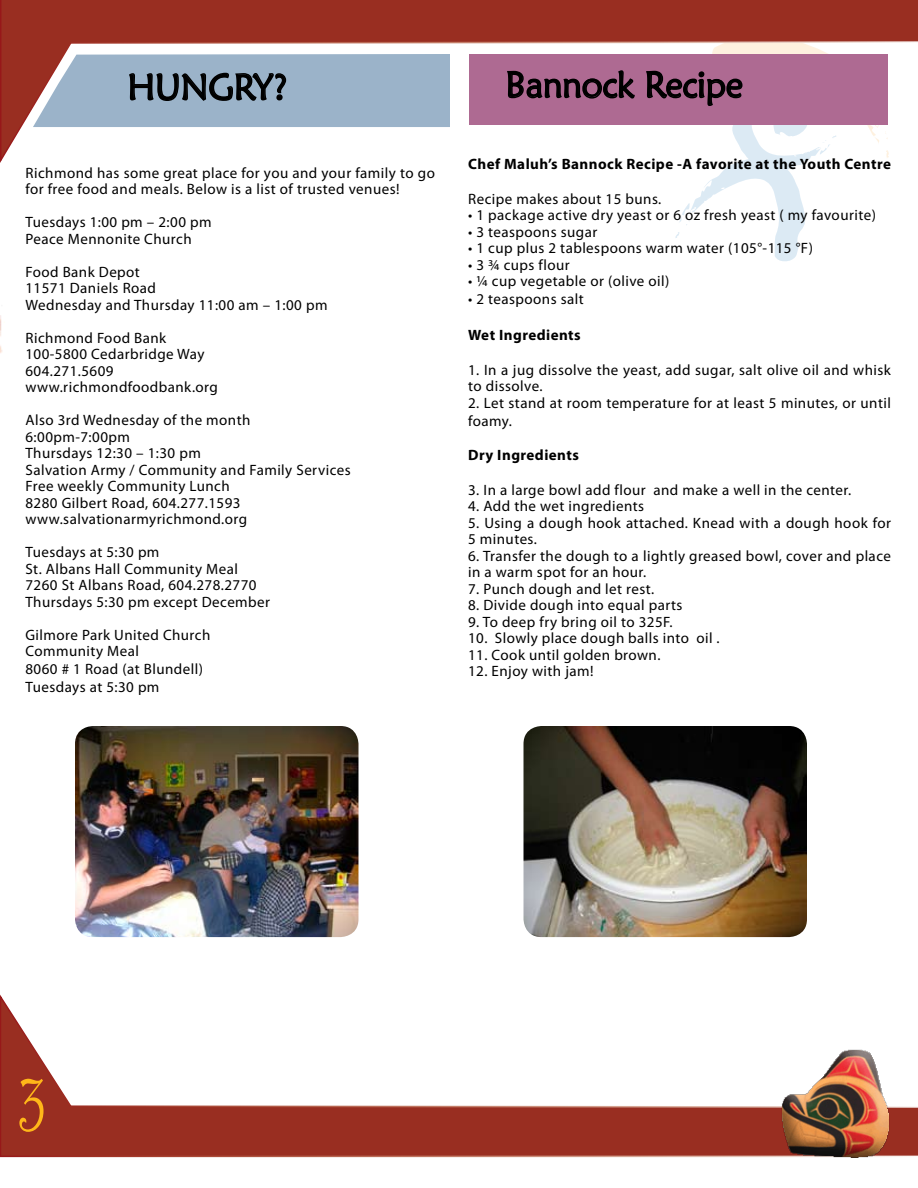
<style>
.page{position:relative;width:918px;height:1188px;background:#fff}
.page>*{position:absolute;margin:0;border:0;box-sizing:border-box;transform-origin:0 0}
.t1{font:84.9px "Harrington";color:#ffb719;scale:.65 1}
.t2{font:36.6px "Maiandra GD";color:#000;scale:.94 1}
.t3{font:15px/16.5px "Myriad Pro";letter-spacing:.03em;color:#000}
.t4{font:700 15px "Myriad Pro";letter-spacing:.03em;color:#000}
</style>
<div class="page">
<img style="left:0;top:315px;width:2px;height:38px">
<svg style="left:0;top:0;width:918px;height:163px"></svg>
<svg style="left:0;top:994px;width:918px;height:164px"></svg>
<img style="left:781px;top:1049px;width:108px;height:108px">
<img style="left:75px;top:726px;width:283px;height:211px">
<svg style="left:33px;top:54px;width:417px;height:109px"></svg>
<div style="left:469px;top:54px;width:419px;height:71px;background:#ae6a92"></div>
<svg style="left:507px;top:70px;width:128px;height:29px"></svg>
<svg style="left:645px;top:38px;width:245px;height:223px"></svg>
<img style="left:524px;top:726px;width:283px;height:211px">
<h2 class="t2" style="left:128px;top:64px;width:172px">HUNGRY?</h2>
<h2 class="t2" style="left:506px;top:62px;width:254px">Bannock Recipe</h2>
<p class="t3" style="left:26px;top:164px;width:411px">Richmond has some great place for you and your family to go for free food and meals. Below is a list of trusted venues!</p>
<p class="t3" style="left:26px;top:214px;width:188px">Tuesdays 1:00 pm – 2:00 pm<br>Peace Mennonite Church</p>
<p class="t3" style="left:26px;top:263px;width:304px">Food Bank Depot<br>11571 Daniels Road<br>Wednesday and Thursday 11:00 am – 1:00 pm</p>
<p class="t3" style="left:26px;top:329px;width:194px">Richmond Food Bank<br>100-5800 Cedarbridge Way<br>604.271.5609 www.richmondfoodbank.org</p>
<p class="t3" style="left:26px;top:412px;width:327px">Also 3rd Wednesday of the month<br>6:00pm-7:00pm<br>Thursdays 12:30 – 1:30 pm<br>Salvation Army / Community and Family Services<br>Free weekly Community Lunch<br>8280 Gilbert Road, 604.277.1593 www.salvationarmyrichmond.org</p>
<p class="t3" style="left:26px;top:544px;width:246px">Tuesdays at 5:30 pm<br>St. Albans Hall Community Meal<br>7260 St Albans Road, 604.278.2770<br>Thursdays 5:30 pm except December</p>
<p class="t3" style="left:26px;top:626px;width:186px">Gilmore Park United Church<br>Community Meal</p>
<p class="t3" style="left:26px;top:660px;width:179px;line-height:18px">8060 # 1 Road (at Blundell)<br>Tuesdays at 5:30 pm</p>
<p class="t4" style="left:468px;top:154px;width:424px">Chef Maluh’s Bannock Recipe -A favorite at the Youth Centre</p>
<p class="t3" style="left:468px;top:190px;width:195px">Recipe makes about 15 buns.</p>
<p class="t3" style="left:468px;top:207px;width:409px">• 1 package active dry yeast or 6 oz fresh yeast ( my favourite)</p>
<p class="t3" style="left:468px;top:223px;width:131px">• 3 teaspoons sugar</p>
<p class="t3" style="left:468px;top:240px;width:346px">• 1 cup plus 2 tablespoons warm water (105°-115 °F)</p>
<p class="t3" style="left:468px;top:256px;width:103px">• 3 ¾ cups flour</p>
<p class="t3" style="left:468px;top:273px;width:203px">• ¼ cup vegetable or (olive oil)</p>
<p class="t3" style="left:468px;top:291px;width:117px">• 2 teaspoons salt</p>
<p class="t4" style="left:468px;top:325px;width:114px">Wet Ingredients</p>
<p class="t3" style="left:468px;top:361px;width:424px">1. In a jug dissolve the yeast, add sugar, salt olive oil and whisk to dissolve.</p>
<p class="t3" style="left:468px;top:393px;width:424px;line-height:18px">2. Let stand at room temperature for at least 5 minutes, or until foamy.</p>
<p class="t4" style="left:468px;top:445px;width:112px">Dry Ingredients</p>
<p class="t3" style="left:468px;top:481px;width:385px">3. In a large bowl add flour and make a well in the center.</p>
<p class="t3" style="left:468px;top:498px;width:177px">4. Add the wet ingredients</p>
<p class="t3" style="left:468px;top:514px;width:424px">5. Using a dough hook attached. Knead with a dough hook for<br>5 minutes.</p>
<p class="t3" style="left:468px;top:547px;width:424px">6. Transfer the dough to a lightly greased bowl, cover and place in a warm spot for an hour.</p>
<p class="t3" style="left:468px;top:580px;width:188px">7. Punch dough and let rest.</p>
<p class="t3" style="left:468px;top:597px;width:216px">8. Divide dough into equal parts</p>
<p class="t3" style="left:468px;top:613px;width:206px">9. To deep fry bring oil to 325F.</p>
<p class="t3" style="left:468px;top:630px;width:253px">10. Slowly place dough balls into oil .</p>
<p class="t3" style="left:468px;top:646px;width:194px">11. Cook until golden brown.</p>
<p class="t3" style="left:468px;top:663px;width:127px">12. Enjoy with jam!</p>
<h1 class="t1" style="left:19px;top:1050px;width:44px">3</h1>
</div>
